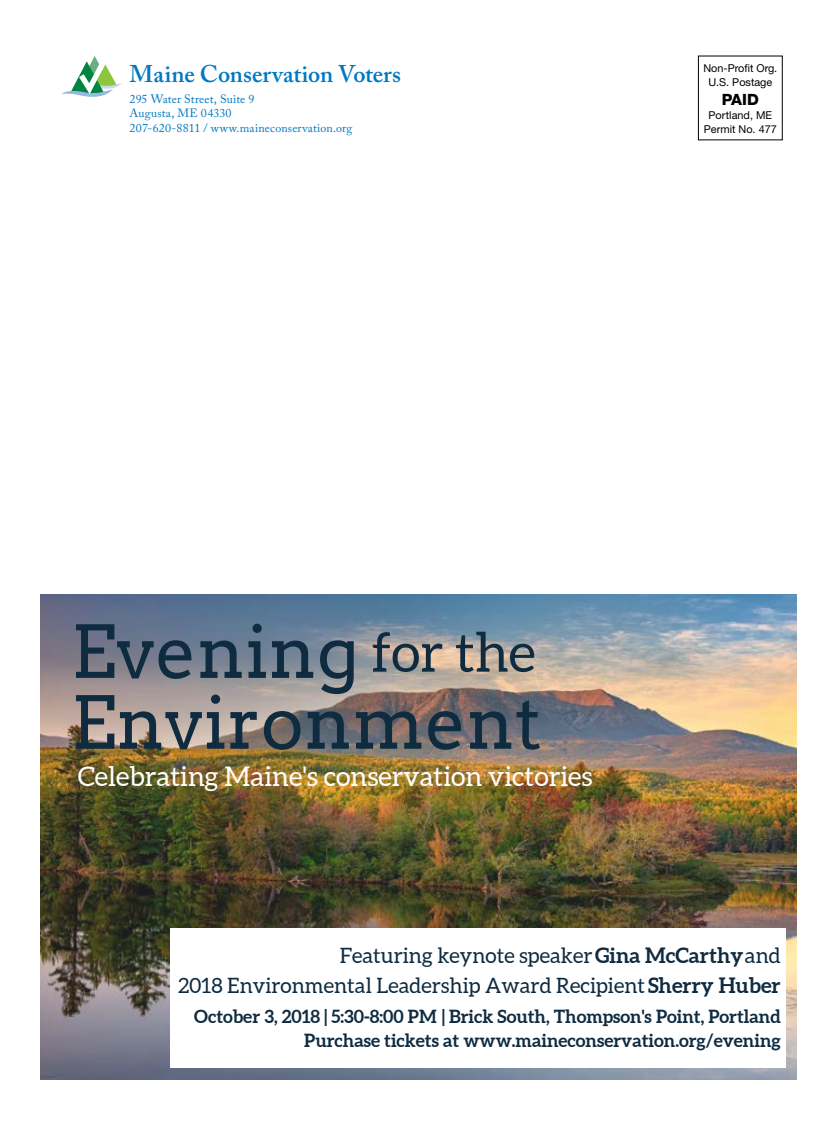
<style>
.page{position:relative;width:837px;height:1134px;background:#fff}
.page>*{position:absolute;margin:0;border:0;box-sizing:border-box;transform-origin:0 0}
.t1{font:72.45px/70.8px "Arvo";color:#0e2b40}
.t2{font:54.3px "Aleo";color:#0e2b40}
.t3{font:27.15px "Aleo";color:#fff}
.t4{font:600 24px "Adobe Caslon Pro";color:#0078c1}
.t5{font:21.15px/30.5px "Aleo";color:#0e2b40;text-align:right}
.t6{font:700 18.15px/24.8px "Aleo";color:#0e2b40;text-align:right}
.t7{font:800 15.6px "Helvetica Neue";color:#000}
.t8{font:12px/14.4px "Adobe Caslon Pro";letter-spacing:.015em;color:#0078c1}
.t9{font:10.8px/14px "Helvetica Neue";color:#000;text-align:center}
.s1{font-weight:700}
</style>
<div class="page">
<div style="left:698px;top:56px;width:85px;height:84px;border:1px solid #000"></div>
<img style="left:41px;top:594px;width:755px;height:486px">
<div style="left:170px;top:928px;width:615px;height:140px;background:#fff"></div>
<svg style="left:61px;top:56px;width:61px;height:41px"></svg>
<h3 class="t4" style="left:130px;top:59px;width:273px">Maine Conservation Voters</h3>
<p class="t8" style="left:130px;top:91px;width:224px">295 Water Street, Suite 9<br>Augusta, ME 04330<br>207-620-8811 / www.maineconservation.org</p>
<p class="t9" style="left:703px;top:61px;width:75px">Non-Profit Org.<br>U.S. Postage</p>
<p class="t7" style="left:722px;top:90px;width:39px">PAID</p>
<p class="t9" style="left:704px;top:108px;width:74px">Portland, ME<br>Permit No. 477</p>
<h1 class="t1" style="left:71px;top:617px;width:472px">Evening<br>Environment</h1>
<h2 class="t2" style="left:371px;top:622px;width:166px">for the</h2>
<h3 class="t3" style="left:78px;top:761px;width:517px">Celebrating Maine's conservation victories</h3>
<p class="t5" style="left:178px;top:940px;width:604px">Featuring keynote speaker<span class="s1">Gina McCarthy</span>and<br>2018 Environmental Leadership Award Recipient <span class="s1">Sherry Huber</span></p>
<p class="t6" style="left:194px;top:1003px;width:588px">October 3, 2018 | 5:30-8:00 PM | Brick South, Thompson's Point, Portland<br>Purchase tickets at www.maineconservation.org/evening</p>
</div>
